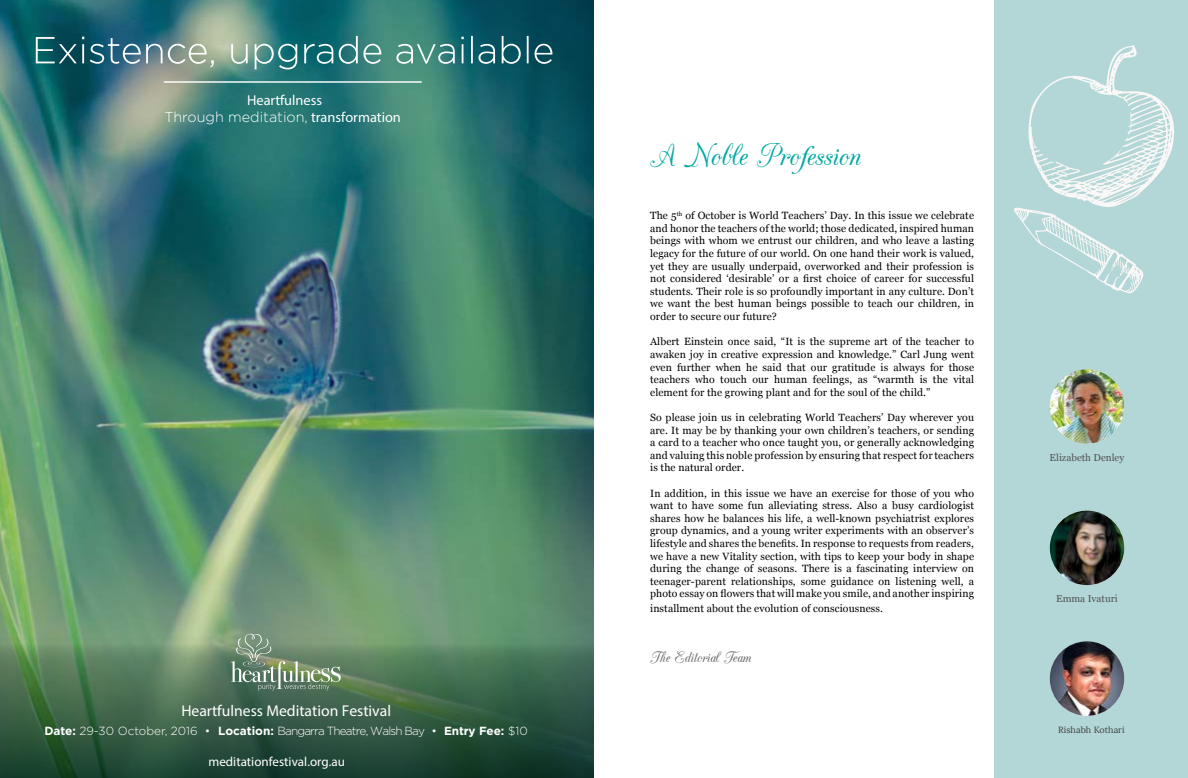
<style>
.page{position:relative;width:1188px;height:778px;background:#fff}
.page>*{position:absolute;margin:0;border:0;box-sizing:border-box;transform-origin:0 0}
.t1{font:36px "CAC Champagne";color:#00a8a4}
.t2{font:18px "CAC Champagne";color:#636466}
.t3{font:500 15.7px "Gotham";color:#fff}
.t4{font:500 14.4px/17.3px "Gotham";color:#fff;text-align:center}
.t5{font:500 13.1px "Gotham";color:#fff}
.t6{font:300 11.8px "Gotham";letter-spacing:-.07em;color:#fff}
.t7{font:10.5px/12.6px "Georgia";letter-spacing:.01em;color:#000;text-align:justify}
.t8{font:10px "Georgia";color:#525254}
.t9{font:9px "Lora";color:#414042}
.s1{font-weight:300}
.s2{font-weight:700}
</style>
<div class="page">
<div style="left:995px;top:0;width:193px;height:778px;background:#b3d7d6"></div>
<img style="left:1050px;top:369px;width:74px;height:75px;border-radius:37px">
<img style="left:1050px;top:510px;width:74px;height:75px;border-radius:37px">
<img style="left:1050px;top:641px;width:74px;height:74px;border-radius:37px">
<svg style="left:994px;top:45px;width:181px;height:312px"></svg>
<img style="left:0;top:0;width:594px;height:637px">
<svg style="left:0;top:637px;width:594px;height:141px;background:#3c6349"></svg>
<svg style="left:36px;top:36px;width:516px;height:33px;background:#52898a"></svg>
<hr style="left:164px;top:81px;width:258px;height:2px;background:#fff">
<svg style="left:231px;top:633px;width:110px;height:57px;background:#7b957a"></svg>
<h3 class="t4" style="left:165px;top:91px;width:238px">Heartfulness<br><span class="s1">Through meditation,</span> transformation</h3>
<h3 class="t3" style="left:181px;top:701px;width:211px">Heartfulness Meditation Festival</h3>
<p class="t6" style="left:44px;top:723px;width:485px"><span class="s2">Date:</span> 29-30 October, 2016 • <span class="s2">Location:</span> Bangarra Theatre, Walsh Bay • <span class="s2">Entry Fee:</span> $10</p>
<p class="t5" style="left:208px;top:753px;width:138px">meditationfestival.org.au</p>
<h1 class="t1" style="left:650px;top:137px;width:213px">A Noble Profession</h1>
<p class="t7" style="left:650px;top:209px;width:325px">The 5<sup>th</sup> of October is World Teachers’ Day. In this issue we celebrate and honor the teachers of the world; those dedicated, inspired human beings with whom we entrust our children, and who leave a lasting legacy for the future of our world. On one hand their work is valued, yet they are usually underpaid, overworked and their profession is not considered ‘desirable’ or a first choice of career for successful students. Their role is so profoundly important in any culture. Don’t we want the best human beings possible to teach our children, in order to secure our future?</p>
<p class="t7" style="left:650px;top:335px;width:325px">Albert Einstein once said, “It is the supreme art of the teacher to awaken joy in creative expression and knowledge.” Carl Jung went even further when he said that our gratitude is always for those teachers who touch our human feelings, as “warmth is the vital element for the growing plant and for the soul of the child.”</p>
<p class="t7" style="left:650px;top:411px;width:325px">So please join us in celebrating World Teachers’ Day wherever you are. It may be by thanking your own children’s teachers, or sending a card to a teacher who once taught you, or generally acknowledging and valuing this noble profession by ensuring that respect for teachers is the natural order.</p>
<p class="t7" style="left:650px;top:487px;width:326px">In addition, in this issue we have an exercise for those of you who want to have some fun alleviating stress. Also a busy cardiologist shares how he balances his life, a well-known psychiatrist explores group dynamics, and a young writer experiments with an observer’s lifestyle and shares the benefits. In response to requests from readers, we have a new Vitality section, with tips to keep your body in shape during the change of seasons. There is a fascinating interview on teenager-parent relationships, some guidance on listening well, a photo essay on flowers that will make you smile, and another inspiring</p>
<p class="t7" style="left:650px;top:602px;width:234px">installment about the evolution of consciousness.</p>
<h2 class="t2" style="left:650px;top:648px;width:103px">The Editorial Team</h2>
<p class="t8" style="left:1050px;top:451px;width:76px">Elizabeth Denley</p>
<p class="t8" style="left:1056px;top:593px;width:63px">Emma Ivaturi</p>
<p class="t9" style="left:1058px;top:724px;width:68px">Rishabh Kothari</p>
</div>
